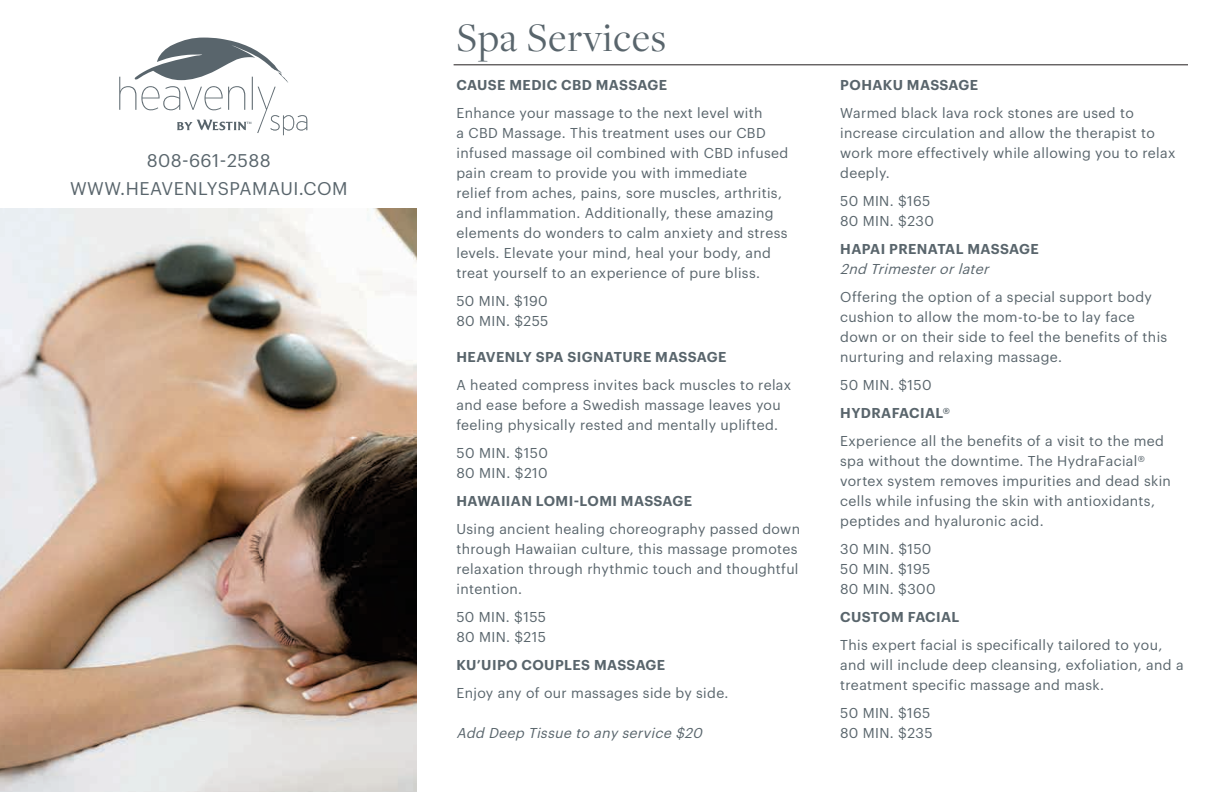
<style>
.page{position:relative;width:1224px;height:792px;background:#fff}
.page>*{position:absolute;margin:0;border:0;box-sizing:border-box;transform-origin:0 0}
.t1{font:42px "Freight Disp Pro";letter-spacing:.025em;color:#59656c}
.t2{font:18px/28px "Graphik Starwood";letter-spacing:.03em;color:#59656c;text-align:center}
.t3{font:14px/20px "Graphik Starwood";letter-spacing:.025em;color:#59656c}
.t4{font:600 14px "Graphik Starwood";letter-spacing:.03em;color:#59656c}
.t5{font:italic 14px "Graphik Starwood";color:#59656c}
</style>
<div class="page">
<img style="left:0;top:209px;width:416px;height:583px">
<svg style="left:119px;top:38px;width:188px;height:97px"></svg>
<hr style="left:454px;top:64px;width:734px;height:1px;background:#231f20">
<p class="t2" style="left:70px;top:145px;width:279px">808-661-2588<br>WWW.HEAVENLYSPAMAUI.COM</p>
<h1 class="t1" style="left:456px;top:10px;width:211px">Spa Services</h1>
<p class="t4" style="left:457px;top:74px;width:212px">CAUSE MEDIC CBD MASSAGE</p>
<p class="t3" style="left:456px;top:102px;width:333px">Enhance your massage to the next level with<br>a CBD Massage. This treatment uses our CBD infused massage oil combined with CBD infused pain cream to provide you with immediate<br>relief from aches, pains, sore muscles, arthritis, and inflammation. Additionally, these amazing elements do wonders to calm anxiety and stress levels. Elevate your mind, heal your body, and treat yourself to an experience of pure bliss.</p>
<p class="t3" style="left:456px;top:290px;width:93px">50 MIN. $190<br>80 MIN. $255</p>
<p class="t4" style="left:457px;top:347px;width:271px">HEAVENLY SPA SIGNATURE MASSAGE</p>
<p class="t3" style="left:456px;top:374px;width:336px">A heated compress invites back muscles to relax and ease before a Swedish massage leaves you feeling physically rested and mentally uplifted.</p>
<p class="t3" style="left:457px;top:442px;width:93px">50 MIN. $150<br>80 MIN. $210</p>
<p class="t4" style="left:457px;top:491px;width:237px">HAWAIIAN LOMI-LOMI MASSAGE</p>
<p class="t3" style="left:456px;top:518px;width:345px">Using ancient healing choreography passed down through Hawaiian culture, this massage promotes relaxation through rhythmic touch and thoughtful intention.</p>
<p class="t3" style="left:456px;top:606px;width:91px">50 MIN. $155<br>80 MIN. $215</p>
<p class="t4" style="left:457px;top:655px;width:210px">KU’UIPO COUPLES MASSAGE</p>
<p class="t3" style="left:456px;top:682px;width:274px">Enjoy any of our massages side by side.</p>
<p class="t5" style="left:456px;top:723px;width:251px">Add Deep Tissue to any service $20</p>
<p class="t4" style="left:840px;top:74px;width:139px">POHAKU MASSAGE</p>
<p class="t3" style="left:840px;top:102px;width:337px">Warmed black lava rock stones are used to increase circulation and allow the therapist to work more effectively while allowing you to relax deeply.</p>
<p class="t3" style="left:840px;top:190px;width:95px">50 MIN. $165<br>80 MIN. $230</p>
<p class="t4" style="left:840px;top:238px;width:200px">HAPAI PRENATAL MASSAGE</p>
<p class="t5" style="left:840px;top:259px;width:155px">2nd Trimesterorlater</p>
<p class="t3" style="left:840px;top:286px;width:329px">Offering the option of a special support body cushion to allow the mom-to-be to lay face down or on their side to feel the benefits of this nurturing and relaxing massage.</p>
<p class="t3" style="left:840px;top:374px;width:93px">50 MIN. $150</p>
<p class="t4" style="left:840px;top:402px;width:111px">HYDRAFACIAL®</p>
<p class="t3" style="left:840px;top:430px;width:332px">Experience all the benefits of a visit to the med spa without the downtime. The HydraFacial® vortex system removes impurities and dead skin cells while infusing the skin with antioxidants, peptides and hyaluronic acid.</p>
<p class="t3" style="left:840px;top:538px;width:97px">30 MIN. $150<br>50 MIN. $195<br>80 MIN. $300</p>
<p class="t4" style="left:840px;top:607px;width:121px">CUSTOM FACIAL</p>
<p class="t3" style="left:840px;top:634px;width:345px">This expert facial is specifically tailored to you, and will include deep cleansing, exfoliation, and a treatment specific massage and mask.</p>
<p class="t3" style="left:840px;top:702px;width:94px">50 MIN. $165<br>80 MIN. $235</p>
</div>
